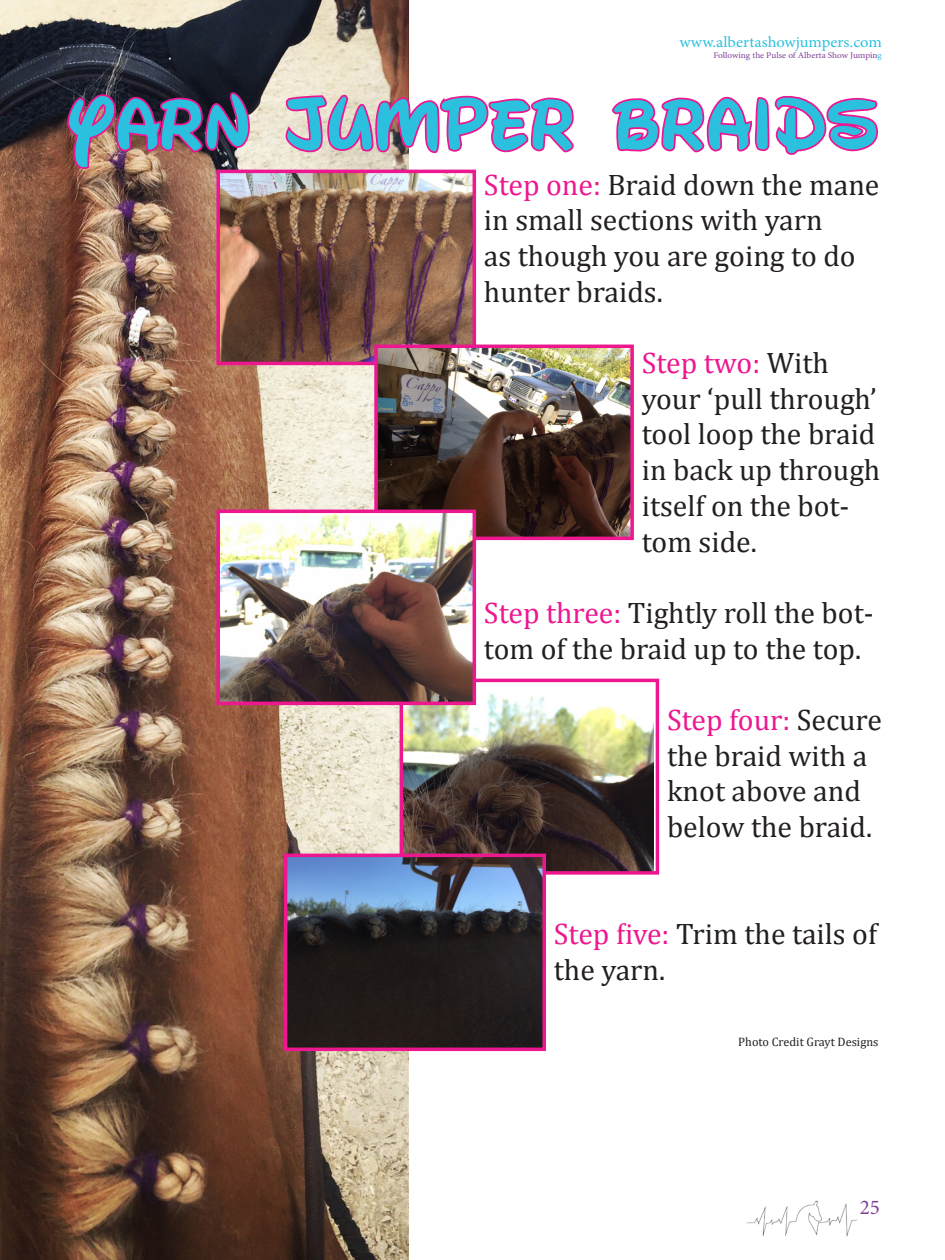
<style>
.page{position:relative;width:945px;height:1260px;background:#fff}
.page>*{position:absolute;margin:0;border:0;box-sizing:border-box;transform-origin:0 0}
.t1{font:700 70px "Waltograph UI";color:#2bc1de}
.t2{font:29.75px/35.7px "Cambria";color:#231f20}
.t3{font:21px "Minion Pro";color:#7e4098}
.t4{font:15.58px "Minion Pro";color:#2bc1de;scale:1.06 1}
.t5{font:12.25px "Cambria";color:#231f20}
.t6{font:8.75px "Minion Pro";color:#7e4098;scale:1.06 1}
.s1{color:#2bc1de}
.s2{color:#ed1790}
</style>
<div class="page">
<img style="left:747px;top:1200px;width:110px;height:37px">
<img style="left:0;top:0;width:408px;height:1260px">
<img style="left:221px;top:175px;width:250px;height:185px">
<div style="left:216px;top:170px;width:260px;height:195px;border:4px solid #ed1790"></div>
<img style="left:379px;top:350px;width:250px;height:185px">
<div style="left:374px;top:345px;width:260px;height:195px;border:4px solid #ed1790"></div>
<img style="left:405px;top:684px;width:249px;height:186px">
<div style="left:400px;top:679px;width:259px;height:196px;border:4px solid #ed1790"></div>
<img style="left:221px;top:515px;width:250px;height:185px">
<div style="left:216px;top:510px;width:260px;height:195px;border:4px solid #ed1790"></div>
<img style="left:289px;top:859px;width:252px;height:187px">
<div style="left:284px;top:854px;width:262px;height:197px;border:4px solid #ed1790"></div>
<img style="left:65px;top:90px;width:187px;height:106px">
<svg style="left:284px;top:93px;width:290px;height:81px"></svg>
<svg style="left:611px;top:95px;width:267px;height:60px"></svg>
<p class="t4" style="left:679px;top:32px;width:193px">www.albertashowjumpers.com</p>
<p class="t6" style="left:713px;top:49px;width:161px">Following the Pulse of Alberta Show Jumpin<span class="s1">g</span></p>
<p class="t1" style="left:68px;top:83px;width:812px">Yarn Jumper Braids</p>
<p class="t2" style="left:484px;top:166px;width:397px"><span class="s2">Step one:</span> Braid down the mane in small sections with yarn<br>as though you are going to do hunter braids.</p>
<p class="t2" style="left:642px;top:345px;width:240px"><span class="s2">Step two:</span> With your ‘pull through’ tool loop the braid in back up through itself on the bot&shy;tom side.</p>
<p class="t2" style="left:484px;top:595px;width:391px"><span class="s2">Step three:</span> Tightly roll the bot&shy;tom of the braid up to the top.</p>
<p class="t2" style="left:667px;top:702px;width:216px"><span class="s2">Step four:</span> Secure the braid with a knot above and below the braid.</p>
<p class="t2" style="left:554px;top:916px;width:325px"><span class="s2">Step five:</span> Trim the tails of the yarn.</p>
<p class="t5" style="left:738px;top:1034px;width:142px">Photo Credit Grayt Designs</p>
<p class="t3" style="left:860px;top:1194px;width:22px">25</p>
</div>
